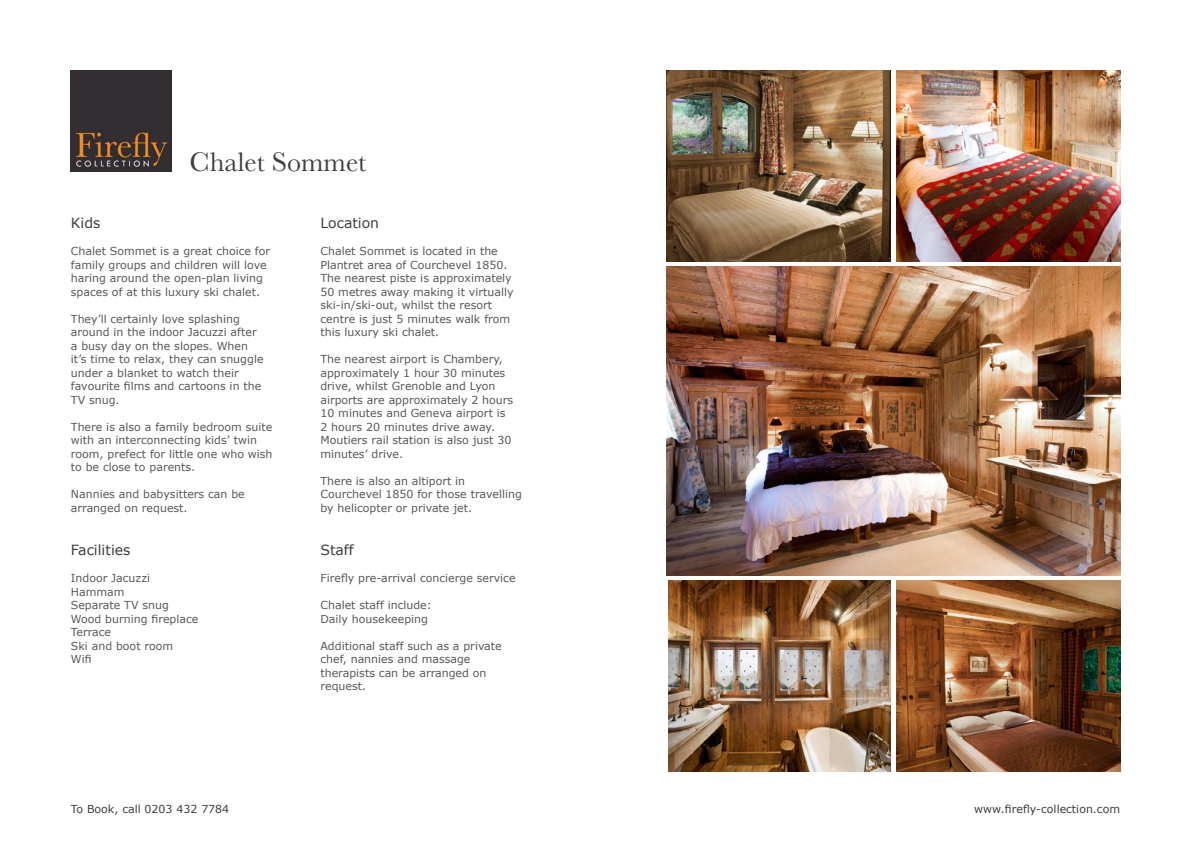
<style>
.page{position:relative;width:1191px;height:842px;background:#fff}
.page>*{position:absolute;margin:0;border:0;box-sizing:border-box;transform-origin:0 0}
.t1{font:28px "Baskerville";color:#3e3e3f}
.t2{font:14px "Verdana";color:#3e3e3f}
.t3{font:11px/13.5px "Verdana";color:#57585a}
.t4{font:11px "Verdana";color:#3e3e3f}
</style>
<div class="page">
<img style="left:71px;top:71px;width:101px;height:101px">
<img style="left:666px;top:267px;width:454px;height:308px">
<img style="left:896px;top:581px;width:224px;height:190px">
<img style="left:668px;top:581px;width:222px;height:190px">
<img style="left:666px;top:71px;width:224px;height:190px">
<img style="left:896px;top:71px;width:224px;height:190px">
<p class="t1" style="left:190px;top:145px;width:178px">Chalet Sommet</p>
<p class="t2" style="left:71px;top:214px;width:31px">Kids</p>
<p class="t3" style="left:71px;top:244px;width:201px">Chalet Sommet is a great choice for family groups and children will love haring around the open-plan living spaces of at this luxury ski chalet.</p>
<p class="t3" style="left:71px;top:312px;width:194px">They’ll certainly love splashing around in the indoor Jacuzzi after a busy day on the slopes. When it’s time to relax, they can snuggle under a blanket to watch their favourite films and cartoons in the<br>TV snug.</p>
<p class="t3" style="left:71px;top:420px;width:203px">There is also a family bedroom suite with an interconnecting kids’ twin room, prefect for little one who wish to be close to parents.</p>
<p class="t3" style="left:71px;top:487px;width:175px">Nannies and babysitters can be arranged on request.</p>
<p class="t2" style="left:71px;top:541px;width:61px">Facilities</p>
<p class="t3" style="left:71px;top:572px;width:81px">Indoor Jacuzzi</p>
<p class="t3" style="left:71px;top:585px;width:55px">Hammam</p>
<p class="t3" style="left:71px;top:599px;width:100px">Separate TV snug</p>
<p class="t3" style="left:71px;top:612px;width:129px">Wood burning fireplace</p>
<p class="t3" style="left:71px;top:626px;width:42px">Terrace</p>
<p class="t3" style="left:71px;top:639px;width:104px">Ski and boot room</p>
<p class="t3" style="left:71px;top:653px;width:22px">Wifi</p>
<p class="t4" style="left:71px;top:802px;width:160px">To Book, call 0203 432 7784</p>
<p class="t2" style="left:320px;top:214px;width:60px">Location</p>
<p class="t3" style="left:320px;top:244px;width:195px">Chalet Sommet is located in the<br>Plantret area of Courchevel 1850.<br>The nearest piste is approximately<br>50 metres away making it virtually ski-in/ski-out, whilst the resort centre is just 5 minutes walk from this luxury ski chalet.</p>
<p class="t3" style="left:320px;top:352px;width:194px">The nearest airport is Chambery, approximately 1 hour 30 minutes drive, whilst Grenoble and Lyon airports are approximately 2 hours<br>10 minutes and Geneva airport is<br>2 hours 20 minutes drive away.<br>Moutiers rail station is also just 30 minutes’ drive.</p>
<p class="t3" style="left:320px;top:474px;width:203px">There is also an altiport in<br>Courchevel 1850 for those travelling by helicopter or private jet.</p>
<p class="t2" style="left:320px;top:541px;width:35px">Staff</p>
<p class="t3" style="left:320px;top:572px;width:197px">Firefly pre-arrival concierge service</p>
<p class="t3" style="left:320px;top:599px;width:113px">Chalet staff include:</p>
<p class="t3" style="left:320px;top:612px;width:109px">Daily housekeeping</p>
<p class="t3" style="left:320px;top:639px;width:183px">Additional staff such as a private chef, nannies and massage therapists can be arranged on request.</p>
<p class="t4" style="left:974px;top:802px;width:147px">www.firefly-collection.com</p>
</div>
